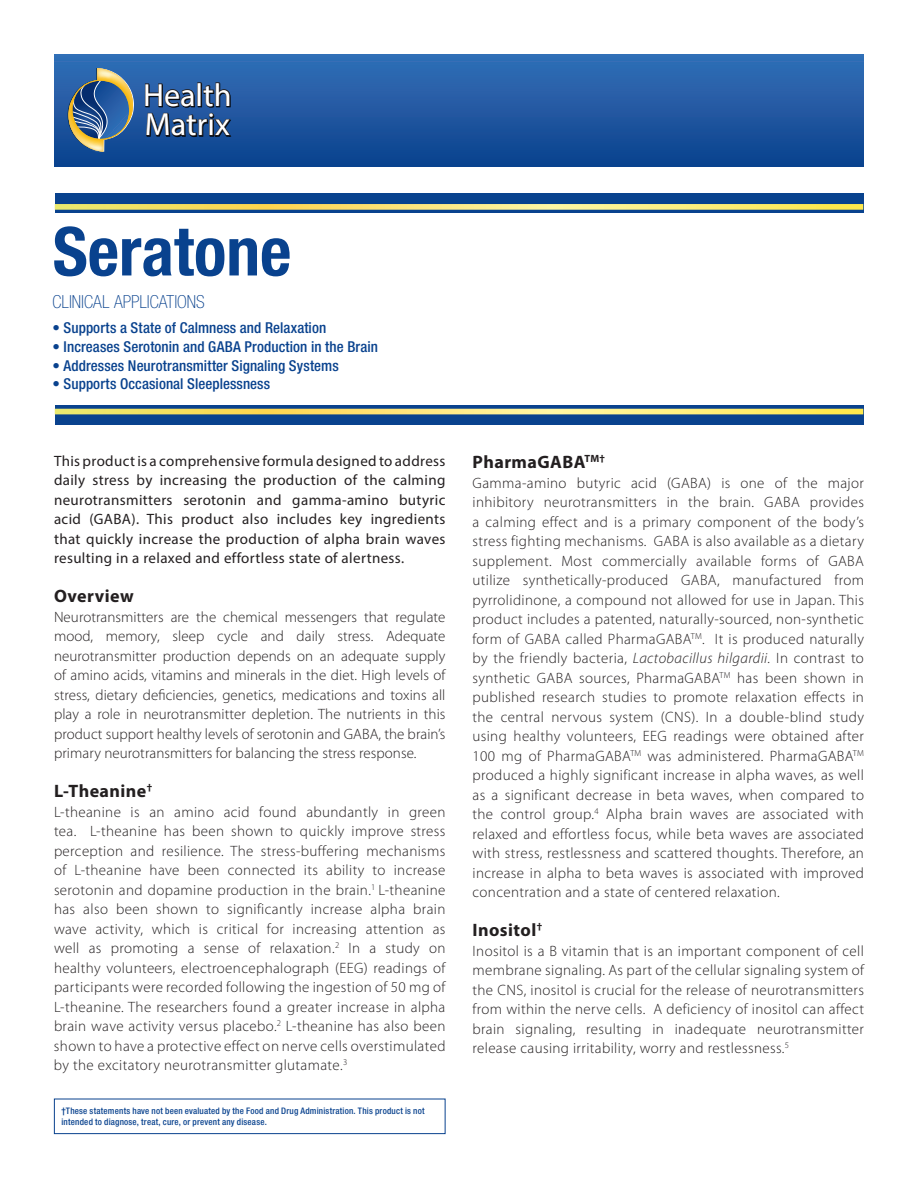
<style>
.page{position:relative;width:918px;height:1188px;background:#fff}
.page>*{position:absolute;margin:0;border:0;box-sizing:border-box;transform-origin:0 0}
.t1{font:700 condensed 67.5px "Helvetica Neue LT Std";color:#09428e}
.t2{font:32.1px/29.4px "Myriad Pro";color:#fff}
.t3{font:700 18px "Myriad Pro";letter-spacing:.025em;color:#231f20}
.t4{font:100 condensed 18px "Helvetica Neue LT Std";color:#09428e}
.t5{font:300 15px/19.5px "Myriad Pro";letter-spacing:.025em;color:#231f20;text-align:justify}
.t6{font:15px/19.5px "Myriad Pro";letter-spacing:.025em;color:#231f20;text-align:justify}
.t7{font:500 condensed 15px "Helvetica Neue LT Std";letter-spacing:.005em;color:#09428e}
.t8{font:500 condensed 9px/10.8px "Helvetica Neue LT Std";letter-spacing:.02em;color:#09428e}
.s1{font-style:italic}
</style>
<div class="page">
<div style="left:55px;top:193px;width:808px;height:20px;background:#09428e"></div>
<svg style="left:55px;top:204px;width:808px;height:6px;background:#eede73"></svg>
<svg style="left:55px;top:406px;width:808px;height:19px;background:#14498c"></svg>
<svg style="left:55px;top:409px;width:808px;height:5px;background:#fbe772"></svg>
<div style="left:55px;top:54px;width:808px;height:112px;background:linear-gradient(to bottom,#3470b7,#0c428e)"></div>
<svg style="left:144px;top:82px;width:89px;height:56px;background:#1e3f6c"></svg>
<svg style="left:67px;top:68px;width:67px;height:84px;background:#456a93"></svg>
<img style="left:79px;top:135px;width:33px;height:21px">
<img style="left:86px;top:62px;width:37px;height:29px">
<div style="left:54px;top:1099px;width:392px;height:35px;border:1px solid #09428e"></div>
<h2 class="t2" style="left:143px;top:80px;width:90px">Health<br>Matrix</h2>
<h1 class="t1" style="left:53px;top:211px;width:240px">Seratone</h1>
<p class="t4" style="left:52px;top:292px;width:154px">CLINICAL APPLICATIONS</p>
<p class="t7" style="left:52px;top:319px;width:275px">• Supports a State of Calmness and Relaxation</p>
<p class="t7" style="left:52px;top:338px;width:327px">• Increases Serotonin and GABA Production in the Brain</p>
<p class="t7" style="left:52px;top:356px;width:288px">• Addresses Neurotransmitter Signaling Systems</p>
<p class="t7" style="left:52px;top:375px;width:219px">• Supports Occasional Sleeplessness</p>
<p class="t6" style="left:54px;top:451px;width:393px">This product is a comprehensive formula designed to address daily stress by increasing the production of the calming neurotransmitters serotonin and gamma-amino butyric acid (GABA). This product also includes key ingredients that quickly increase the production of alpha brain waves resulting in a relaxed and effortless state of alertness.</p>
<p class="t3" style="left:54px;top:585px;width:81px">Overview</p>
<p class="t5" style="left:54px;top:607px;width:393px">Neurotransmitters are the chemical messengers that regulate mood, memory, sleep cycle and daily stress. Adequate neurotransmitter production depends on an adequate supply of amino acids, vitamins and minerals in the diet. High levels of stress, dietary deficiencies, genetics, medications and toxins all play a role in neurotransmitter depletion. The nutrients in this product support healthy levels of serotonin and GABA, the brain’s primary neurotransmitters for balancing the stress response.</p>
<p class="t3" style="left:54px;top:780px;width:100px">L-Theanine<sup>†</sup></p>
<p class="t5" style="left:54px;top:802px;width:393px">L-theanine is an amino acid found abundantly in green tea. L-theanine has been shown to quickly improve stress perception and resilience. The stress-buffering mechanisms of L-theanine have been connected its ability to increase serotonin and dopamine production in the brain.<sup>1</sup> L-theanine has also been shown to significantly increase alpha brain wave activity, which is critical for increasing attention as well as promoting a sense of relaxation.<sup>2</sup> In a study on healthy volunteers, electroencephalograph (EEG) readings of participants were recorded following the ingestion of 50 mg of L-theanine. The researchers found a greater increase in alpha brain wave activity versus placebo.<sup>2</sup> L-theanine has also been shown to have a protective effect on nerve cells overstimulated by the excitatory neurotransmitter glutamate.<sup>3</sup></p>
<p class="t8" style="left:62px;top:1105px;width:365px">†These statements have not been evaluated by the Food and Drug Administration. This product is not intended to diagnose, treat, cure, or prevent any disease.</p>
<p class="t3" style="left:472px;top:450px;width:134px">PharmaGABA<sup>TM†</sup></p>
<p class="t5" style="left:472px;top:473px;width:393px">Gamma-amino butyric acid (GABA) is one of the major inhibitory neurotransmitters in the brain. GABA provides a calming effect and is a primary component of the body’s stress fighting mechanisms. GABA is also available as a dietary supplement. Most commercially available forms of GABA utilize synthetically-produced GABA, manufactured from pyrrolidinone, a compound not allowed for use in Japan. This product includes a patented, naturally-sourced, non-synthetic form of GABA called PharmaGABA<sup>TM</sup>. It is produced naturally by the friendly bacteria, <span class="s1">Lactobacillus hilgardii.</span> In contrast to synthetic GABA sources, PharmaGABA<sup>TM</sup> has been shown in published research studies to promote relaxation effects in the central nervous system (CNS). In a double-blind study using healthy volunteers, EEG readings were obtained after 100 mg of PharmaGABA<sup>TM</sup> was administered. PharmaGABA<sup>TM </sup>produced a highly significant increase in alpha waves, as well as a significant decrease in beta waves, when compared to the control group.<sup>4</sup> Alpha brain waves are associated with relaxed and effortless focus, while beta waves are associated with stress, restlessness and scattered thoughts. Therefore, an increase in alpha to beta waves is associated with improved concentration and a state of centered relaxation.</p>
<p class="t3" style="left:472px;top:918px;width:71px">Inositol<sup>†</sup></p>
<p class="t5" style="left:472px;top:941px;width:393px">Inositol is a B vitamin that is an important component of cell membrane signaling. As part of the cellular signaling system of the CNS, inositol is crucial for the release of neurotransmitters from within the nerve cells. A deficiency of inositol can affect brain signaling, resulting in inadequate neurotransmitter release causing irritability, worry and restlessness.<sup>5</sup></p>
</div>
